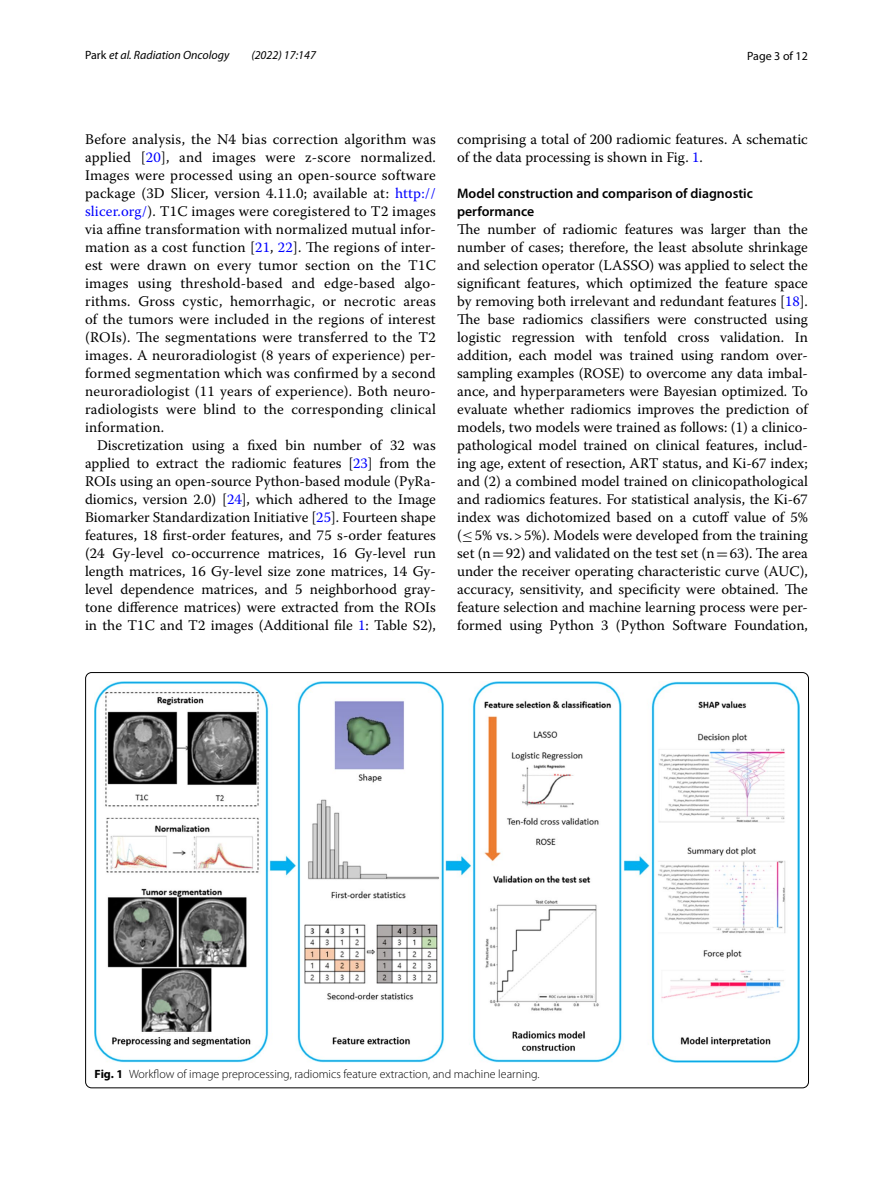
<style>
.page{position:relative;width:893px;height:1187px;background:#fff}
.page>*{position:absolute;margin:0;border:0;box-sizing:border-box;transform-origin:0 0}
.t1{font:14.7px/18px "Warnock Pro";color:#000;text-align:justify}
.t2{font:600 13.8px/18px "Myriad Pro";color:#000}
.t3{font:300 12px "Myriad Pro";color:#000}
.t4{font:italic 12px "Myriad Pro";color:#000}
.t5{font:12px "Myriad Pro";color:#000}
.s1{font-style:normal}
.s2{color:#00f}
.s3{font-family:"MTSY"}
.s4{font-weight:700}
</style>
<div class="page">
<img style="left:94px;top:681px;width:706px;height:381px">
<p class="t4" style="left:85px;top:48px;width:146px"><span class="s1">Park</span> et al. Radiation Oncology</p>
<p class="t4" style="left:251px;top:48px;width:66px">(2022) 17:147</p>
<p class="t5" style="left:747px;top:48px;width:62px">Page 3 of 12</p>
<p class="t1" style="left:85px;top:130px;width:352px">Before analysis, the N4 bias correction algorithm was applied [<span class="s2">20</span>], and images were z-score normalized.<br>Images were processed using an open-source software package (3D Slicer, version 4.11.0; available at: <span class="s2">http:// slicer.org/</span>). T1C images were coregistered to T2 images via affine transformation with normalized mutual infor&shy;mation as a cost function [<span class="s2">21</span>, <span class="s2">22</span>]. The regions of inter&shy;est were drawn on every tumor section on the T1C images using threshold-based and edge-based algo&shy;rithms. Gross cystic, hemorrhagic, or necrotic areas of the tumors were included in the regions of interest (ROIs). The segmentations were transferred to the T2 images. A neuroradiologist (8 years of experience) per&shy;formed segmentation which was confirmed by a second neuroradiologist (11 years of experience). Both neuro&shy;radiologists were blind to the corresponding clinical information.</p>
<p class="t1" style="left:85px;top:436px;width:352px;text-indent:12px">Discretization using a fixed bin number of 32 was applied to extract the radiomic features [<span class="s2">23</span>] from the ROIs using an open-source Python-based module (PyRa&shy;diomics, version 2.0) [<span class="s2">24</span>], which adhered to the Image Biomarker Standardization Initiative [<span class="s2">25</span>]. Fourteen shape features, 18 first-order features, and 75 s-order features (24 Gy-level co-occurrence matrices, 16 Gy-level run length matrices, 16 Gy-level size zone matrices, 14 Gy&shy;level dependence matrices, and 5 neighborhood gray&shy;tone difference matrices) were extracted from the ROIs in the T1C and T2 images (Additional file <span class="s2">1</span>: Table S2),</p>
<p class="t1" style="left:457px;top:130px;width:352px">comprising a total of 200 radiomic features. A schematic of the data processing is shown in Fig. <span class="s2">1</span>.</p>
<p class="t2" style="left:457px;top:184px;width:297px">Model construction and comparison of diagnostic performance</p>
<p class="t1" style="left:457px;top:220px;width:352px">The number of radiomic features was larger than the number of cases; therefore, the least absolute shrinkage and selection operator (LASSO) was applied to select the significant features, which optimized the feature space by removing both irrelevant and redundant features [<span class="s2">18</span>].<br>The base radiomics classifiers were constructed using logistic regression with tenfold cross validation. In addition, each model was trained using random over&shy;sampling examples (ROSE) to overcome any data imbal&shy;ance, and hyperparameters were Bayesian optimized. To evaluate whether radiomics improves the prediction of models, two models were trained as follows: (1) a clinico&shy;pathological model trained on clinical features, includ&shy;ing age, extent of resection, ART status, and Ki-67 index; and (2) a combined model trained on clinicopathological and radiomics features. For statistical analysis, the Ki-67 index was dichotomized based on a cutoff value of 5% (<span class="s3">≤</span>5% vs.&gt;5%). Models were developed from the training set (n<span class="s3">=</span>92) and validated on the test set (n<span class="s3">=</span>63). The area under the receiver operating characteristic curve (AUC), accuracy, sensitivity, and specificity were obtained. The feature selection and machine learning process were per&shy;formed using Python 3 (Python Software Foundation,</p>
<p class="t3" style="left:95px;top:1066px;width:446px"><span class="s4">Fig. 1</span> Workflow of image preprocessing, radiomics feature extraction, and machine learning.</p>
</div>
